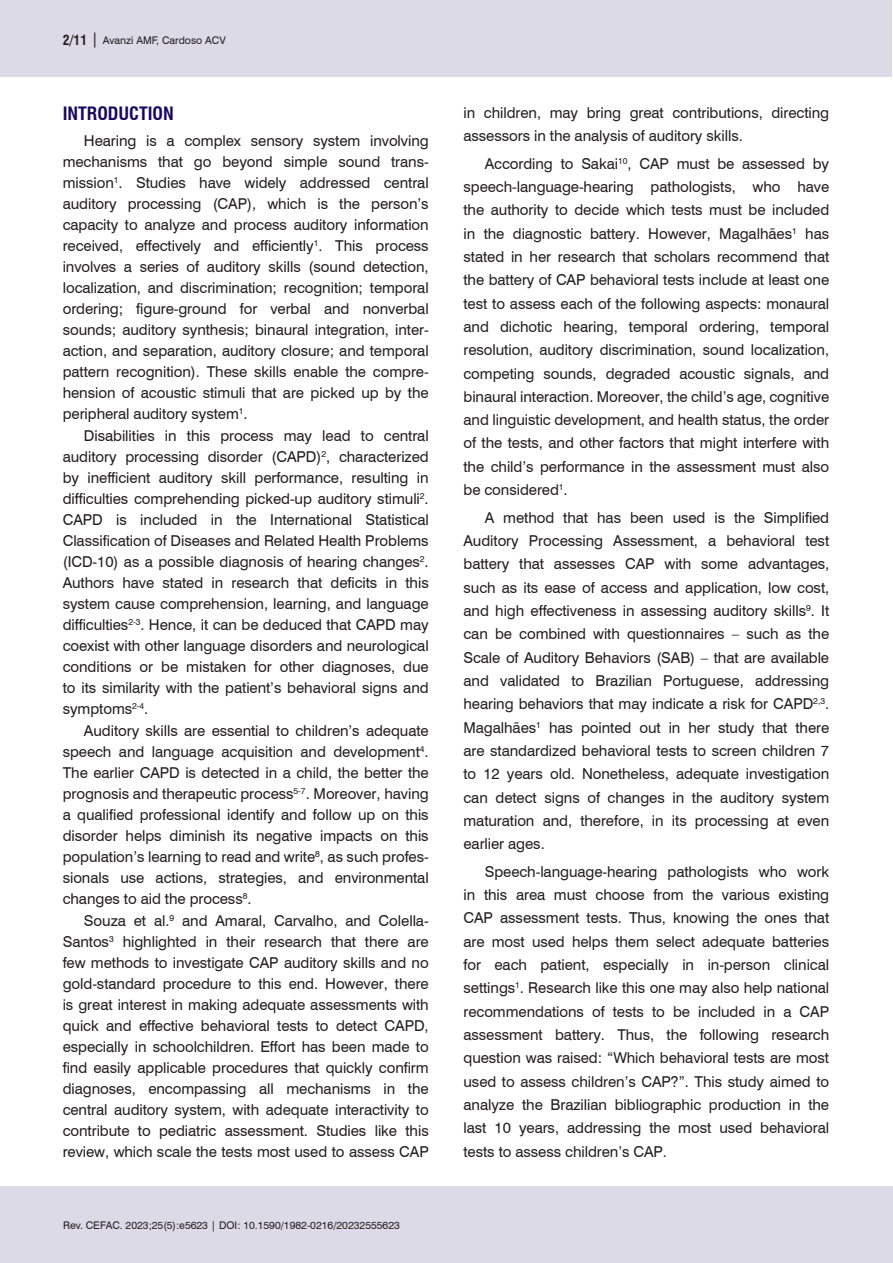
<style>
.page{position:relative;width:893px;height:1263px;background:#fff}
.page>*{position:absolute;margin:0;border:0;box-sizing:border-box;transform-origin:0 0}
.Nivel_1{font:700 condensed 18px "Swiss 721 BT";color:#18085f}
.Corpo_do_texto_INGLES{font:15px/21px "Swiss 721 BT";letter-spacing:-.005em;color:#231f20;text-align:justify}
.t1{font:10.5px "Swiss 721 BT";color:#231f20}
.s1{font-weight:700;font-stretch:condensed;font-size:13.5px}
.s2{font-size:15px}
</style>
<div class="page">
<div style="left:0;top:1186px;width:892px;height:77px;background:#dcdae7"></div>
<div style="left:0;top:0;width:892px;height:77px;background:#dcdae7"></div>
<p class="t1" style="left:63px;top:33px;width:165px"><span class="s1">2/11</span> <span class="s2">|</span> Avanzi AMF, Cardoso ACV</p>
<p class="Nivel_1" style="left:63px;top:103px;width:113px">INTRODUCTION</p>
<p class="Corpo_do_texto_INGLES" style="left:63px;top:130px;width:368px;text-indent:21px">Hearing is a complex sensory system involving mechanisms that go beyond simple sound trans&shy;mission<sup>1</sup>. Studies have widely addressed central auditory processing (CAP), which is the person’s capacity to analyze and process auditory information received, effectively and efficiently<sup>1</sup>. This process involves a series of auditory skills (sound detection, localization, and discrimination; recognition; temporal ordering; figure-ground for verbal and nonverbal sounds; auditory synthesis; binaural integration, inter&shy;action, and separation, auditory closure; and temporal pattern recognition). These skills enable the compre&shy;hension of acoustic stimuli that are picked up by the peripheral auditory system<sup>1</sup>.</p>
<p class="Corpo_do_texto_INGLES" style="left:63px;top:424px;width:368px;text-indent:21px">Disabilities in this process may lead to central auditory processing disorder (CAPD)<sup>2</sup>, characterized by inefficient auditory skill performance, resulting in difficulties comprehending picked-up auditory stimuli<sup>2</sup>.<br>CAPD is included in the International Statistical Classification of Diseases and Related Health Problems (ICD-10) as a possible diagnosis of hearing changes<sup>2</sup>.<br>Authors have stated in research that deficits in this system cause comprehension, learning, and language difficulties<sup>2-3</sup>. Hence, it can be deduced that CAPD may coexist with other language disorders and neurological conditions or be mistaken for other diagnoses, due to its similarity with the patient’s behavioral signs and symptoms<sup>2-4</sup>.</p>
<p class="Corpo_do_texto_INGLES" style="left:63px;top:719px;width:368px;text-indent:21px">Auditory skills are essential to children’s adequate speech and language acquisition and development<sup>4</sup>.<br>The earlier CAPD is detected in a child, the better the prognosis and therapeutic process<sup>5-7</sup>. Moreover, having a qualified professional identify and follow up on this disorder helps diminish its negative impacts on this population’s learning to read and write<sup>8</sup>, as such profes&shy;sionals use actions, strategies, and environmental changes to aid the process<sup>8</sup>.</p>
<p class="Corpo_do_texto_INGLES" style="left:63px;top:909px;width:368px;text-indent:21px">Souza et al.<sup>9</sup> and Amaral, Carvalho, and Colella-Santos<sup>3</sup> highlighted in their research that there are few methods to investigate CAP auditory skills and no gold-standard procedure to this end. However, there is great interest in making adequate assessments with quick and effective behavioral tests to detect CAPD, especially in schoolchildren. Effort has been made to find easily applicable procedures that quickly confirm diagnoses, encompassing all mechanisms in the central auditory system, with adequate interactivity to contribute to pediatric assessment. Studies like this review, which scale the tests most used to assess CAP</p>
<p class="t1" style="left:63px;top:1218px;width:338px">Rev. CEFAC. 2023;25(5):e5623 | DOI: 10.1590/1982-0216/20232555623</p>
<p class="Corpo_do_texto_INGLES" style="left:463px;top:100px;width:367px;line-height:23.2px">in children, may bring great contributions, directing assessors in the analysis of auditory skills.</p>
<p class="Corpo_do_texto_INGLES" style="left:463px;top:151px;width:367px;line-height:23.2px;text-indent:21px">According to Sakai<sup>10</sup>, CAP must be assessed by speech-language-hearing pathologists, who have the authority to decide which tests must be included in the diagnostic battery. However, Magalhães<sup>1</sup> has stated in her research that scholars recommend that the battery of CAP behavioral tests include at least one test to assess each of the following aspects: monaural and dichotic hearing, temporal ordering, temporal resolution, auditory discrimination, sound localization, competing sounds, degraded acoustic signals, and binaural interaction. Moreover, the child’s age, cognitive and linguistic development, and health status, the order of the tests, and other factors that might interfere with the child’s performance in the assessment must also be considered<sup>1</sup>.</p>
<p class="Corpo_do_texto_INGLES" style="left:463px;top:505px;width:367px;line-height:23.2px;text-indent:21px">A method that has been used is the Simplified Auditory Processing Assessment, a behavioral test battery that assesses CAP with some advantages, such as its ease of access and application, low cost, and high effectiveness in assessing auditory skills<sup>9</sup>. It can be combined with questionnaires – such as the Scale of Auditory Behaviors (SAB) – that are available and validated to Brazilian Portuguese, addressing hearing behaviors that may indicate a risk for CAPD<sup>2,3</sup>.<br>Magalhães<sup>1</sup> has pointed out in her study that there are standardized behavioral tests to screen children 7 to 12 years old. Nonetheless, adequate investigation can detect signs of changes in the auditory system maturation and, therefore, in its processing at even earlier ages.</p>
<p class="Corpo_do_texto_INGLES" style="left:463px;top:859px;width:367px;line-height:23.2px;text-indent:21px">Speech-language-hearing pathologists who work in this area must choose from the various existing CAP assessment tests. Thus, knowing the ones that are most used helps them select adequate batteries for each patient, especially in in-person clinical settings<sup>1</sup>. Research like this one may also help national recommendations of tests to be included in a CAP assessment battery. Thus, the following research question was raised: “Which behavioral tests are most used to assess children’s CAP?”. This study aimed to analyze the Brazilian bibliographic production in the last 10 years, addressing the most used behavioral tests to assess children’s CAP.</p>
</div>
